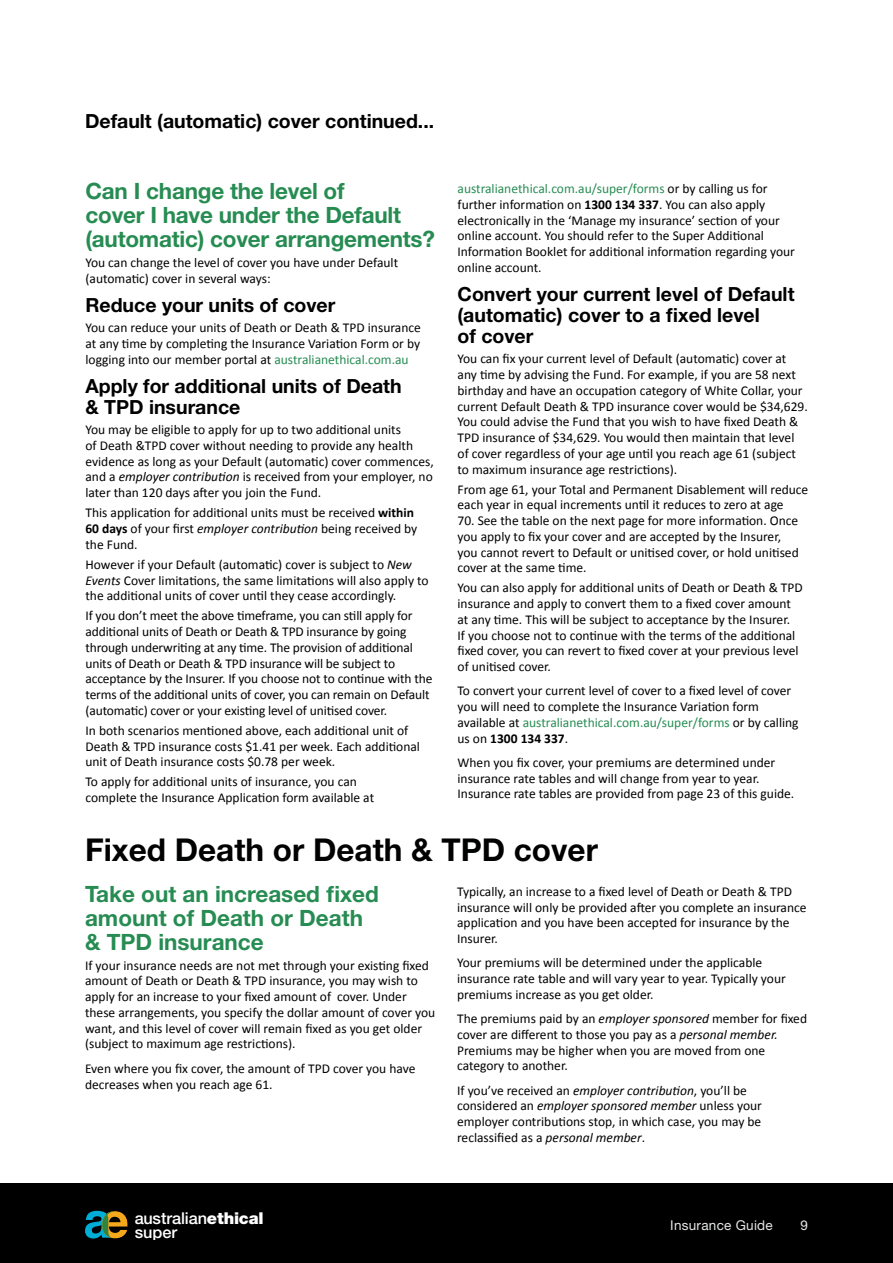
<style>
.page{position:relative;width:893px;height:1263px;background:#fff}
.page>*{position:absolute;margin:0;border:0;box-sizing:border-box;transform-origin:0 0}
.t1{font:700 31.5px "Helvetica Neue LT Std";color:#000101}
.t2{font:700 22.5px/24px "Helvetica Neue LT Std";letter-spacing:-.01em;color:#268c52}
.t3{font:700 19.5px/21px "Helvetica Neue LT Std";color:#000101}
.t4{font:500 16.35px/14px "Helvetica Neue";color:#fff}
.t5{font:13.5px/15.8px "Calibri";color:#000}
.t6{font:13.5px "Helvetica Neue LT Std";letter-spacing:.02em;color:#e6e7e8}
.s1{color:#268c52}
.s2{font-style:italic}
.s3{font-weight:700}
.s4{font-family:"Helvetica Neue LT Com";font-weight:900}
</style>
<div class="page">
<div style="left:0;top:1183px;width:893px;height:80px;background:#000"></div>
<svg style="left:85px;top:1211px;width:42px;height:27px"></svg>
<h3 class="t3" style="left:85px;top:110px;width:351px">Default (automatic) cover continued...</h3>
<h2 class="t2" style="left:85px;top:178px;width:351px">Can I change the level of<br>cover I have under the Default (automatic) cover arrangements?</h2>
<p class="t5" style="left:85px;top:255px;width:314px">You can change the level of cover you have under Default (automatic) cover in several ways:</p>
<h3 class="t3" style="left:85px;top:294px;width:251px">Reduce your units of cover</h3>
<p class="t5" style="left:85px;top:320px;width:337px;text-align:justify">You can reduce your units of Death or Death &amp; TPD insurance at any time by completing the Insurance Variation Form or by logging into our member portal at <span class="s1">australianethical.com.au</span></p>
<h3 class="t3" style="left:85px;top:375px;width:318px">Apply for additional units of Death &amp; TPD insurance</h3>
<p class="t5" style="left:85px;top:422px;width:350px">You may be eligible to apply for up to two additional units<br>of Death &amp;TPD cover without needing to provide any health evidence as long as your Default (automatic) cover commences, and a <span class="s2">employer contribution</span> is received from your employer, no later than 120 days after you join the Fund.</p>
<p class="t5" style="left:85px;top:505px;width:333px">This application for additional units must be received <span class="s3">within<br>60 days</span> of your first <span class="s2">employer contribution</span> being received by the Fund.</p>
<p class="t5" style="left:85px;top:556px;width:345px">However if your Default (automatic) cover is subject to <span class="s2">New<br>Events</span> Cover limitations, the same limitations will also apply to the additional units of cover until they cease accordingly.</p>
<p class="t5" style="left:85px;top:608px;width:349px">If you don’t meet the above timeframe, you can still apply for additional units of Death or Death &amp; TPD insurance by going through underwriting at any time. The provision of additional units of Death or Death &amp; TPD insurance will be subject to acceptance by the Insurer. If you choose not to continue with the terms of the additional units of cover, you can remain on Default (automatic) cover or your existing level of unitised cover.</p>
<p class="t5" style="left:85px;top:722px;width:336px">In both scenarios mentioned above, each additional unit of<br>Death &amp; TPD insurance costs $1.41 per week. Each additional unit of Death insurance costs $0.78 per week.</p>
<p class="t5" style="left:85px;top:774px;width:290px">To apply for additional units of insurance, you can complete the Insurance Application form available at</p>
<p class="t5" style="left:458px;top:181px;width:339px"><span class="s1">australianethical.com.au/super/forms</span> or by calling us for further information on <span class="s3">1300 134 337</span>. You can also apply electronically in the ‘Manage my insurance’ section of your online account. You should refer to the Super Additional Information Booklet for additional information regarding your online account.</p>
<h3 class="t3" style="left:458px;top:283px;width:338px">Convert your current level of Default (automatic) cover to a fixed level<br>of cover</h3>
<p class="t5" style="left:458px;top:351px;width:352px">You can fix your current level of Default (automatic) cover at any time by advising the Fund. For example, if you are 58 next birthday and have an occupation category of White Collar, your current Default Death &amp; TPD insurance cover would be $34,629.<br>You could advise the Fund that you wish to have fixed Death &amp; TPD insurance of $34,629. You would then maintain that level of cover regardless of your age until you reach age 61 (subject to maximum insurance age restrictions).</p>
<p class="t5" style="left:458px;top:481px;width:352px">From age 61, your Total and Permanent Disablement will reduce each year in equal increments until it reduces to zero at age</p>
<p class="t5" style="left:458px;top:513px;width:343px">70. See the table on the next page for more information. Once you apply to fix your cover and are accepted by the Insurer, you cannot revert to Default or unitised cover, or hold unitised cover at the same time.</p>
<p class="t5" style="left:458px;top:580px;width:347px">You can also apply for additional units of Death or Death &amp; TPD insurance and apply to convert them to a fixed cover amount at any time. This will be subject to acceptance by the Insurer.<br>If you choose not to continue with the terms of the additional fixed cover, you can revert to fixed cover at your previous level of unitised cover.</p>
<p class="t5" style="left:458px;top:683px;width:343px">To convert your current level of cover to a fixed level of cover you will need to complete the Insurance Variation form available at <span class="s1">australianethical.com.au/super/forms</span> or by calling us on <span class="s3">1300 134 337</span>.</p>
<p class="t5" style="left:457px;top:755px;width:338px">When you fix cover, your premiums are determined under insurance rate tables and will change from year to year.<br>Insurance rate tables are provided from page 23 of this guide.</p>
<h1 class="t1" style="left:85px;top:831px;width:514px">Fixed Death or Death &amp; TPD cover</h1>
<h2 class="t2" style="left:85px;top:881px;width:295px">Take out an increased fixed amount of Death or Death &amp; TPD insurance</h2>
<p class="t5" style="left:85px;top:957px;width:352px">If your insurance needs are not met through your existing fixed amount of Death or Death &amp; TPD insurance, you may wish to apply for an increase to your fixed amount of cover. Under these arrangements, you specify the dollar amount of cover you want, and this level of cover will remain fixed as you get older (subject to maximum age restrictions).</p>
<p class="t5" style="left:85px;top:1060px;width:332px">Even where you fix cover, the amount of TPD cover you have decreases when you reach age 61.</p>
<p class="t5" style="left:457px;top:883px;width:351px">Typically, an increase to a fixed level of Death or Death &amp; TPD insurance will only be provided after you complete an insurance application and you have been accepted for insurance by the Insurer.</p>
<p class="t5" style="left:457px;top:955px;width:330px">Your premiums will be determined under the applicable insurance rate table and will vary year to year. Typically your premiums increase as you get older.</p>
<p class="t5" style="left:457px;top:1011px;width:351px">The premiums paid by an <span class="s2">employer sponsored</span> member for fixed cover are different to those you pay as a <span class="s2">personal member.<br></span>Premiums may be higher when you are moved from one category to another.</p>
<p class="t5" style="left:457px;top:1082px;width:306px">If you’ve received an <span class="s2">employer contribution</span>, you’ll be considered an <span class="s2">employer sponsored member</span> unless your employer contributions stop, in which case, you may be reclassified as a <span class="s2">personal member</span>.</p>
<p class="t4" style="left:135px;top:1209px;width:130px">australian<span class="s4">ethical </span>super</p>
<p class="t6" style="left:670px;top:1217px;width:104px">Insurance Guide</p>
<p class="t6" style="left:800px;top:1217px;width:9px">9</p>
</div>
